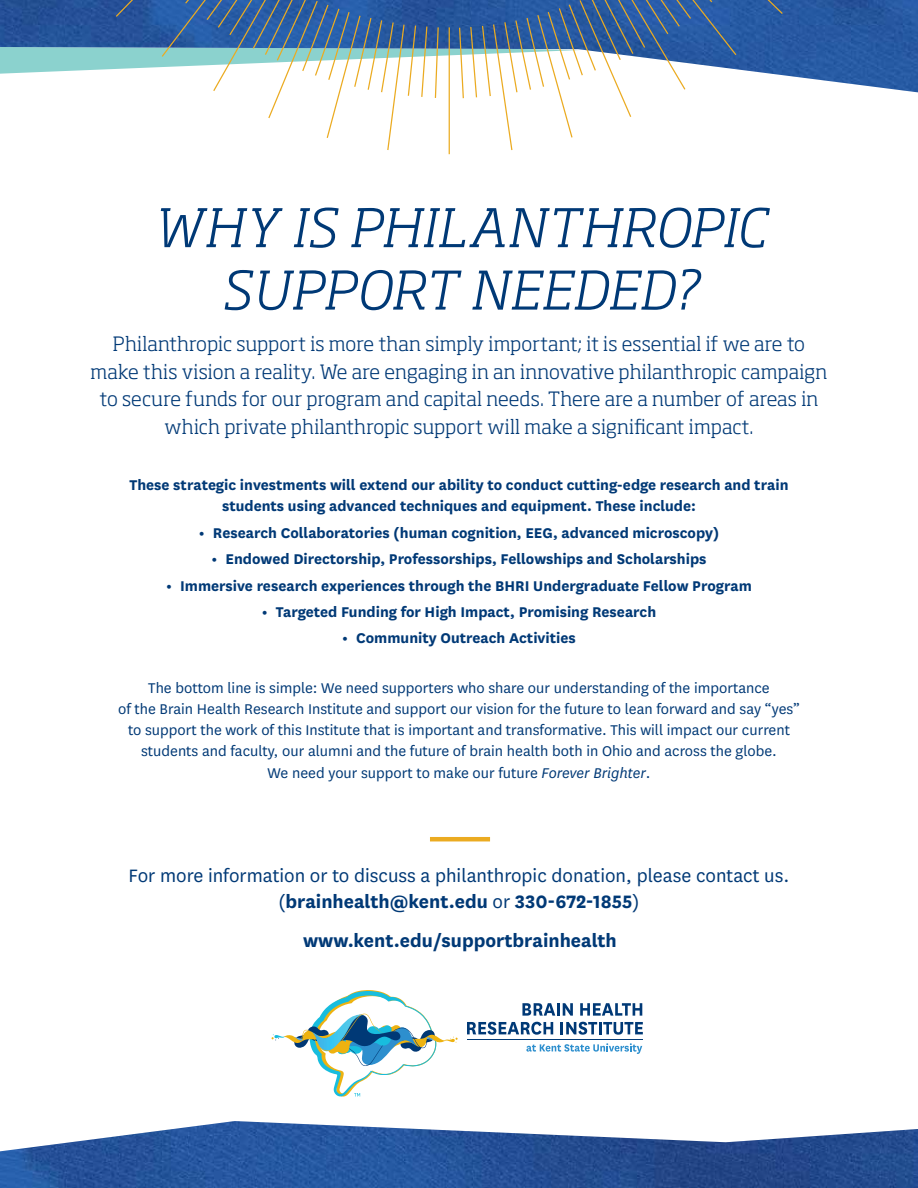
<style>
.page{position:relative;width:918px;height:1188px;background:#fff}
.page>*{position:absolute;margin:0;border:0;box-sizing:border-box;transform-origin:0 0}
.t1{font:italic 300 52.5px/62.4px "Soho Std";letter-spacing:.035em;color:#003976;text-align:center}
.t2{font:21px/25.5px "National";color:#003976;text-align:center}
.t3{font:700 21px "National";color:#003976}
.t4{font:300 19.5px/27.8px "Soho Std";letter-spacing:.005em;color:#003976;text-align:center}
.t5{font:700 16.5px/21px "National";color:#003976;text-align:center}
.t6{font:16.5px/21.1px "National";color:#003976;text-align:center}
.s1{font-style:italic}
.s2{font-weight:700}
</style>
<div class="page">
<hr style="left:430px;top:837px;width:60px;height:4px;background:#ebab21">
<img style="left:736px;top:0;width:182px;height:92px">
<hr style="left:449px;top:27px;width:1px;height:127px;background:#ebab21">
<svg style="left:768px;top:0;width:15px;height:14px"></svg>
<svg style="left:0;top:0;width:736px;height:150px"></svg>
<img style="left:0;top:1121px;width:918px;height:67px">
<svg style="left:522px;top:1003px;width:51px;height:13px"></svg>
<svg style="left:580px;top:1003px;width:62px;height:13px"></svg>
<svg style="left:467px;top:1022px;width:86px;height:13px"></svg>
<svg style="left:561px;top:1022px;width:82px;height:13px"></svg>
<hr style="left:467px;top:1039px;width:176px;height:1px;background:#003976">
<svg style="left:526px;top:1043px;width:116px;height:11px"></svg>
<svg style="left:272px;top:990px;width:186px;height:107px"></svg>
<h1 class="t1" style="left:153px;top:196px;width:614px">WHY IS PHILANTHROPIC<br>SUPPORT NEEDED?</h1>
<p class="t4" style="left:91px;top:330px;width:738px">Philanthropic support is more than simply important; it is essential if we are to make this vision a reality. We are engaging in an innovative philanthropic campaign to secure funds for our program and capital needs. There are a number of areas in which private philanthropic support will make a signifcant impact.</p>
<p class="t5" style="left:129px;top:474px;width:661px">These strategic investments will extend our ability to conduct cutting-edge research and train students using advanced techniques and equipment. These include:</p>
<p class="t5" style="left:199px;top:521px;width:522px">• Research Collaboratories (human cognition, EEG, advanced microscopy)</p>
<p class="t5" style="left:211px;top:547px;width:497px">• Endowed Directorship, Professorships, Fellowships and Scholarships</p>
<p class="t5" style="left:166px;top:574px;width:587px">• Immersive research experiences through the BHRI Undergraduate Fellow Program</p>
<p class="t5" style="left:262px;top:600px;width:396px">• Targeted Funding for High Impact, Promising Research</p>
<p class="t5" style="left:342px;top:627px;width:235px">• Community Outreach Activities</p>
<p class="t6" style="left:118px;top:677px;width:683px">The bottom line is simple: We need supporters who share our understanding of the importance<br>of the Brain Health Research Institute and support our vision for the future to lean forward and say “yes” to support the work of this Institute that is important and transformative. This will impact our current students and faculty, our alumni and the future of brain health both in Ohio and across the globe.<br>We need your support to make our future <span class="s1">Forever Brighter</span>.</p>
<p class="t2" style="left:129px;top:862px;width:662px">For more information or to discuss a philanthropic donation, please contact us. (<span class="s2">brainhealth@kent.edu</span> or <span class="s2">330-672-1855</span>)</p>
<p class="t3" style="left:303px;top:925px;width:315px">www.kent.edu/supportbrainhealth</p>
</div>
